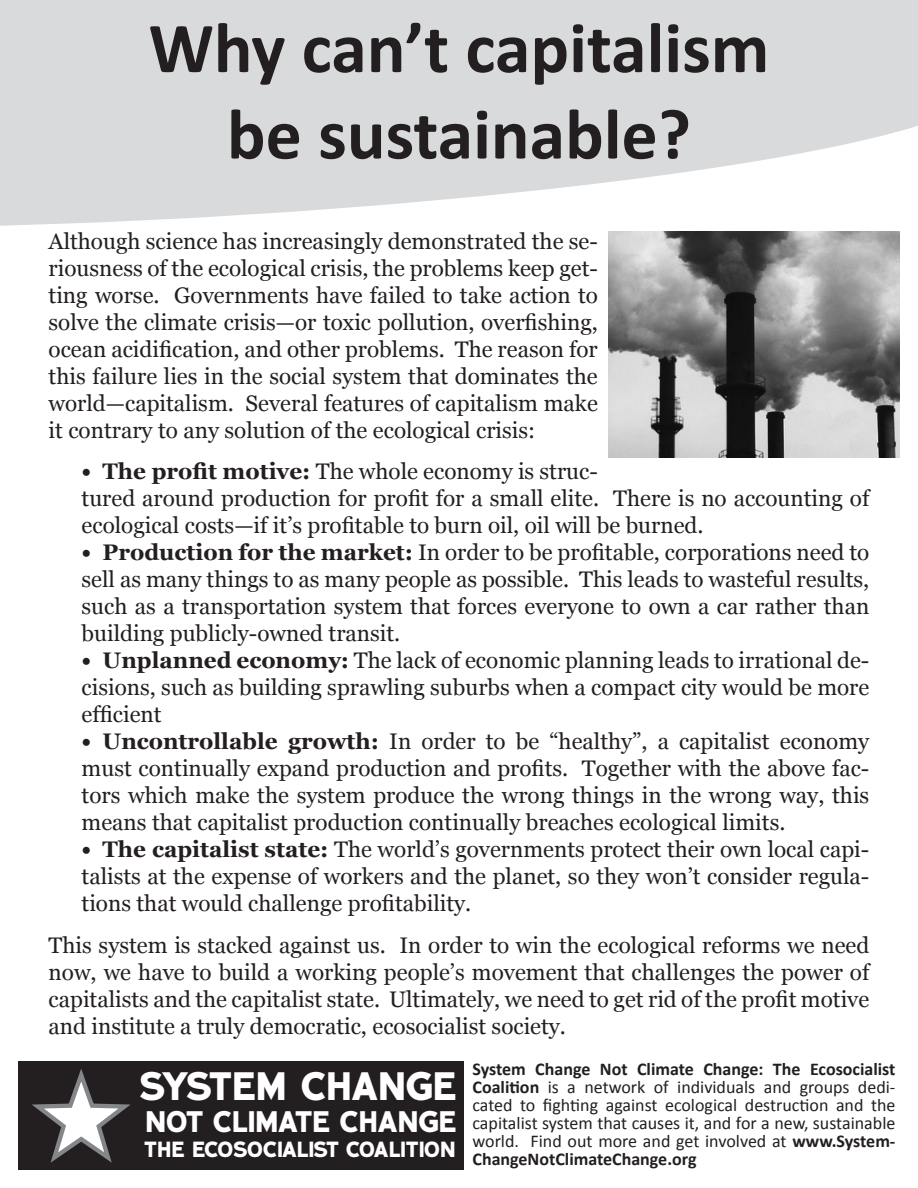
<style>
.page{position:relative;width:918px;height:1188px;background:#fff}
.page>*{position:absolute;margin:0;border:0;box-sizing:border-box;transform-origin:0 0}
.t1{font:700 72px "Calibri";color:#231f20}
.t2{font:42px "LHF Garner BOLD";letter-spacing:-.015em;color:#fff}
.t3{font:31.5px "LHF Garner BOLD";letter-spacing:-.015em;color:#fff}
.t4{font:23.25px "LHF Garner BOLD";color:#fff}
.t5{font:22.5px/27px "Georgia";color:#231f20;text-align:justify}
.t6{font:18px/18px "Calibri";color:#231f20;text-align:justify}
.s1{font-weight:700}
</style>
<div class="page">
<svg style="left:0;top:0;width:918px;height:232px;fill:#d9dadc"></svg>
<div style="left:18px;top:1061px;width:446px;height:109px;background:#231f20"></div>
<svg style="left:32px;top:1069px;width:99px;height:94px"></svg>
<img style="left:608px;top:232px;width:292px;height:225px">
<p class="t1" style="left:149px;top:3px;width:622px">Why can’t capitalism</p>
<p class="t1" style="left:227px;top:90px;width:466px">be sustainable?</p>
<p class="t5" style="left:49px;top:228px;width:551px">Although science has increasingly demonstrated the se&shy;riousness of the ecological crisis, the problems keep get&shy;ting worse. Governments have failed to take action to solve the climate crisis—or toxic pollution, overfishing, ocean acidification, and other problems. The reason for this failure lies in the social system that dominates the world—capitalism. Several features of capitalism make it contrary to any solution of the ecological crisis:</p>
<p class="t5" style="left:82px;top:458px;width:789px;text-align:left"><span class="s1">• The profit motive:</span> The whole economy is struc-<br>tured around production for profit for a small elite. There is no accounting of ecological costs—if it’s profitable to burn oil, oil will be burned.</p>
<p class="t5" style="left:82px;top:539px;width:789px"><span class="s1">• Production for the market:</span> In order to be profitable, corporations need to sell as many things to as many people as possible. This leads to wasteful results, such as a transportation system that forces everyone to own a car rather than building publicly-owned transit.</p>
<p class="t5" style="left:82px;top:647px;width:789px"><span class="s1">• Unplanned economy:</span> The lack of economic planning leads to irrational de&shy;cisions, such as building sprawling suburbs when a compact city would be more efficient</p>
<p class="t5" style="left:82px;top:728px;width:789px"><span class="s1">• Uncontrollable growth:</span> In order to be “healthy”, a capitalist economy must continually expand production and profits. Together with the above fac&shy;tors which make the system produce the wrong things in the wrong way, this means that capitalist production continually breaches ecological limits.</p>
<p class="t5" style="left:82px;top:836px;width:789px"><span class="s1">• The capitalist state:</span> The world’s governments protect their own local capi&shy;talists at the expense of workers and the planet, so they won’t consider regula&shy;tions that would challenge profitability.</p>
<p class="t5" style="left:49px;top:932px;width:822px">This system is stacked against us. In order to win the ecological reforms we need now, we have to build a working people’s movement that challenges the power of capitalists and the capitalist state. Ultimately, we need to get rid of the profit motive and institute a truly democratic, ecosocialist society.</p>
<p class="t2" style="left:140px;top:1059px;width:318px">SYSTEM CHANGE</p>
<p class="t3" style="left:145px;top:1101px;width:313px">NOT CLIMATE CHANGE</p>
<p class="t4" style="left:145px;top:1135px;width:313px">THE ECOSOCIALIST COALITION</p>
<p class="t6" style="left:472px;top:1059px;width:425px"><span class="s1">System Change Not Climate Change: The Ecosocialist Coalition</span> is a network of individuals and groups dedi&shy;cated to fighting against ecological destruction and the capitalist system that causes it, and for a new, sustainable world. Find out more and get involved at <span class="s1">www.System-ChangeNotClimateChange.org</span></p>
</div>
